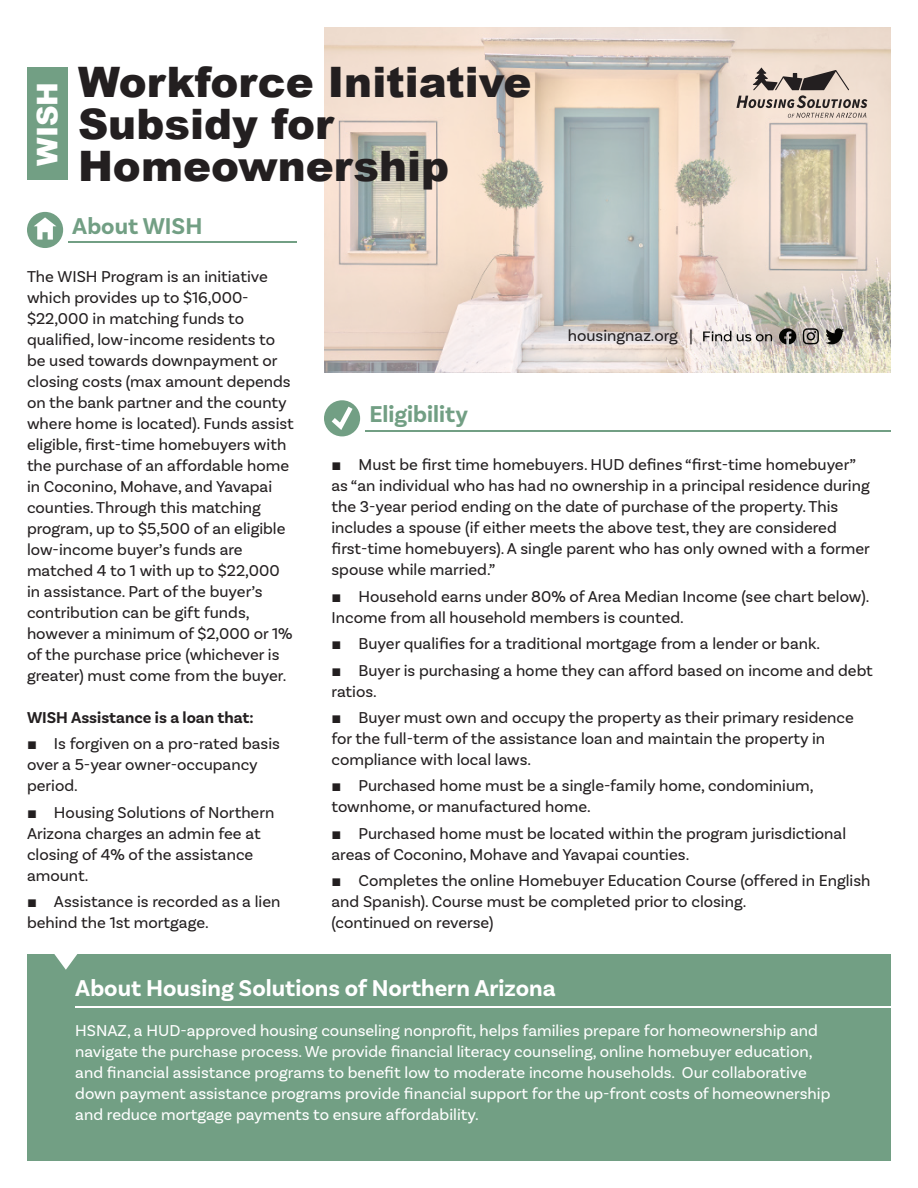
<style>
.page{position:relative;width:918px;height:1188px;background:#fff}
.page>*{position:absolute;margin:0;border:0;box-sizing:border-box;transform-origin:0 0}
.t1{font:900 42px/41.7px "Arial";color:#231f20}
.t2{font:900 28.5px "Arial";color:#fff}
.t3{font:700 24px "Basic Sans";color:#fff}
.t4{font:700 24px "Basic Sans";color:#729f84}
.t5{font:16.5px/21px "Basic Sans";color:#231f20}
.t6{font:16.5px/21px "Basic Sans";color:#fff}
.t7{font:700 16.5px "Basic Sans";color:#231f20}
.s1{font-family:"Arial"}
</style>
<div class="page">
<div style="left:27px;top:954px;width:864px;height:207px;background:#729f84"></div>
<img style="left:324px;top:27px;width:567px;height:346px">
<div style="left:27px;top:212px;width:36px;height:36px;background:#729f84;border-radius:50%"></div>
<svg style="left:34px;top:217px;width:22px;height:23px"></svg>
<hr style="left:69px;top:241px;width:228px;height:2px;background:#729f84">
<svg style="left:736px;top:68px;width:131px;height:50px;background:#bfb1a7"></svg>
<div style="left:27px;top:67px;width:41px;height:113px;background:#729f84"></div>
<div style="left:324px;top:400px;width:36px;height:36px;background:#729f84;border-radius:50%"></div>
<hr style="left:366px;top:430px;width:525px;height:1px;background:#729f84">
<svg style="left:327px;top:401px;width:30px;height:33px"></svg>
<svg style="left:779px;top:328px;width:17px;height:16px"></svg>
<svg style="left:703px;top:331px;width:28px;height:10px"></svg>
<svg style="left:737px;top:334px;width:35px;height:7px"></svg>
<svg style="left:803px;top:328px;width:16px;height:16px"></svg>
<svg style="left:825px;top:328px;width:19px;height:16px"></svg>
<svg style="left:54px;top:954px;width:24px;height:16px"></svg>
<hr style="left:75px;top:1006px;width:816px;height:2px;background:#fff">
<h2 class="t2" style="left:27px;top:166px;width:85px;rotate:-90deg">WISH</h2>
<h1 class="t1" style="left:78px;top:60px;width:455px">Workforce Initiative<br>Subsidy for<br>Homeownership</h1>
<h3 class="t4" style="left:72px;top:211px;width:132px">About WISH</h3>
<p class="t5" style="left:27px;top:266px;width:268px">The WISH Program is an initiative which provides up to $16,000- $22,000 in matching funds to qualified, low-income residents to be used towards downpayment or closing costs (max amount depends on the bank partner and the county where home is located). Funds assist eligible, first-time homebuyers with the purchase of an affordable home in Coconino, Mohave, and Yavapai counties. Through this matching program, up to $5,500 of an eligible low-income buyer’s funds are matched 4 to 1 with up to $22,000 in assistance. Part of the buyer’s contribution can be gift funds, however a minimum of $2,000 or 1% of the purchase price (whichever is greater) must come from the buyer.</p>
<p class="t7" style="left:27px;top:708px;width:228px">WISH Assistance is a loan that:</p>
<p class="t5" style="left:27px;top:733px;width:254px"><span class="s1">■</span> Is forgiven on a pro-rated basis over a 5-year owner-occupancy period.</p>
<p class="t5" style="left:27px;top:802px;width:249px"><span class="s1">■</span> Housing Solutions of Northern<br>Arizona charges an admin fee at closing of 4% of the assistance amount.</p>
<p class="t5" style="left:27px;top:891px;width:255px"><span class="s1">■</span> Assistance is recorded as a lien behind the 1st mortgage.</p>
<h3 class="t4" style="left:369px;top:400px;width:100px">Eligibility</h3>
<p class="t5" style="left:568px;top:325px;width:127px">housingnaz.org |</p>
<p class="t5" style="left:332px;top:454px;width:540px"><span class="s1">■</span> Must be first time homebuyers. HUD defines “first-time homebuyer” as “an individual who has had no ownership in a principal residence during the 3-year period ending on the date of purchase of the property. This includes a spouse (if either meets the above test, they are considered first-time homebuyers). A single parent who has only owned with a former spouse while married.”</p>
<p class="t5" style="left:332px;top:586px;width:539px"><span class="s1">■</span> Household earns under 80% of Area Median Income (see chart below).<br>Income from all household members is counted.</p>
<p class="t5" style="left:332px;top:633px;width:490px"><span class="s1">■</span> Buyer qualifies for a traditional mortgage from a lender or bank.</p>
<p class="t5" style="left:332px;top:660px;width:543px"><span class="s1">■</span> Buyer is purchasing a home they can afford based on income and debt ratios.</p>
<p class="t5" style="left:332px;top:707px;width:524px"><span class="s1">■</span> Buyer must own and occupy the property as their primary residence for the full-term of the assistance loan and maintain the property in compliance with local laws.</p>
<p class="t5" style="left:332px;top:775px;width:484px"><span class="s1">■</span> Purchased home must be a single-family home, condominium, townhome, or manufactured home.</p>
<p class="t5" style="left:332px;top:823px;width:516px"><span class="s1">■</span> Purchased home must be located within the program jurisdictional areas of Coconino, Mohave and Yavapai counties.</p>
<p class="t5" style="left:332px;top:870px;width:540px"><span class="s1">■</span> Completes the online Homebuyer Education Course (offered in English and Spanish). Course must be completed prior to closing.<br>(continued on reverse)</p>
<h3 class="t3" style="left:75px;top:974px;width:482px">About Housing Solutions of Northern Arizona</h3>
<p class="t6" style="left:75px;top:1020px;width:757px">HSNAZ, a HUD-approved housing counseling nonprofit, helps families prepare for homeownership and navigate the purchase process. We provide financial literacy counseling, online homebuyer education, and financial assistance programs to benefit low to moderate income households. Our collaborative down payment assistance programs provide financial support for the up-front costs of homeownership and reduce mortgage payments to ensure affordability.</p>
</div>
